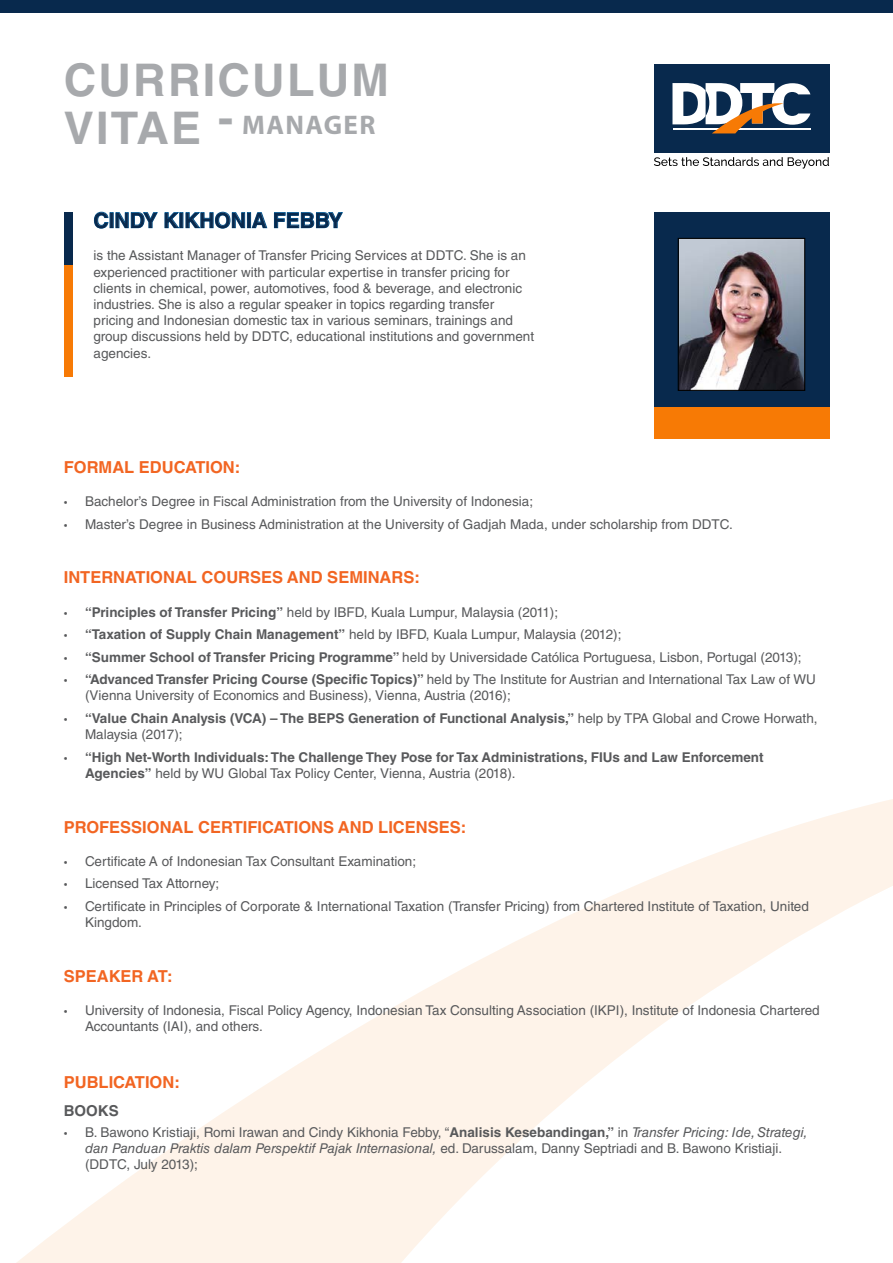
<style>
.page{position:relative;width:893px;height:1263px;background:#fff}
.page>*{position:absolute;margin:0;border:0;box-sizing:border-box;transform-origin:0 0}
.t1{font:700 45px "Helvetica LT Std";letter-spacing:.05em;color:#a7a9ac}
.t2{font:700 27px "Myriad Pro";letter-spacing:.05em;color:#a7a9ac}
.t3{font:700 21px "Helvetica LT Std";color:#08294d}
.t4{font:700 16.5px "Helvetica LT Std";color:#f26522}
.t5{font:700 15px "Helvetica LT Std";color:#58595b}
.t6{font:13.5px/16.2px "Helvetica LT Std";color:#58595b}
.t7{font:700 13.5px/16.2px "Helvetica LT Std";color:#58595b}
.s1{font-family:"Helvetica LT Std";font-size:45px}
.s2{font-family:"Myriad Pro"}
.s3{font-weight:700}
.s4{font-family:"Myriad Pro";font-weight:400}
.s5{font-weight:400}
.s6{font-style:italic}
</style>
<div class="page">
<svg style="left:16px;top:799px;width:877px;height:464px"></svg>
<div style="left:0;top:0;width:893px;height:13px;background:#08294d"></div>
<div style="left:654px;top:213px;width:175px;height:226px;background:#08294d"></div>
<div style="left:654px;top:407px;width:175px;height:32px;background:#f77a05"></div>
<div style="left:64px;top:213px;width:8px;height:52px;background:#08294d"></div>
<div style="left:654px;top:64px;width:175px;height:89px;background:#08294d"></div>
<svg style="left:672px;top:83px;width:138px;height:50px"></svg>
<svg style="left:654px;top:157px;width:175px;height:12px"></svg>
<div style="left:64px;top:265px;width:8px;height:112px;background:#f77a05"></div>
<img style="left:680px;top:240px;width:123px;height:149px">
<div style="left:678px;top:238px;width:127px;height:153px;border:1px solid #000"></div>
<svg style="left:94px;top:212px;width:14px;height:16px"></svg>
<svg style="left:116px;top:212px;width:42px;height:16px"></svg>
<svg style="left:165px;top:212px;width:14px;height:16px"></svg>
<svg style="left:186px;top:212px;width:59px;height:16px"></svg>
<div style="left:247px;top:212px;width:4px;height:16px;border:1px solid #005996"></div>
<svg style="left:252px;top:212px;width:15px;height:16px"></svg>
<svg style="left:274px;top:212px;width:69px;height:16px"></svg>
<h1 class="t1" style="left:64px;top:53px;width:327px">CURRICULUM</h1>
<h2 class="t2" style="left:64px;top:107px;width:313px"><span class="s1">VITAE -</span> MANAGER</h2>
<h3 class="t3" style="left:94px;top:207px;width:250px">CINDY KIKHONIA FEBBY</h3>
<p class="t6" style="left:94px;top:247px;width:442px">is the Assistant Manager of Transfer Pricing Services at DDTC. She is an experienced practitioner with particular expertise in transfer pricing for clients in chemical, power, automotives, food &amp; beverage, and electronic industries. She is also a regular speaker in topics regarding transfer pricing and Indonesian domestic tax in various seminars, trainings and group discussions held by DDTC, educational institutions and government agencies.</p>
<p class="t4" style="left:64px;top:457px;width:178px">FORMAL EDUCATION:</p>
<p class="t6" style="left:64px;top:493px;width:471px"><span class="s2">•</span> Bachelor’s Degree in Fiscal Administration from the University of Indonesia;</p>
<p class="t6" style="left:64px;top:516px;width:671px"><span class="s2">•</span> Master’s Degree in Business Administration at the University of Gadjah Mada, under scholarship from DDTC.</p>
<p class="t4" style="left:64px;top:567px;width:358px">INTERNATIONAL COURSES AND SEMINARS:</p>
<p class="t6" style="left:64px;top:604px;width:496px"><span class="s2">•</span> <span class="s3">“Principles of Transfer Pricing”</span> held by IBFD, Kuala Lumpur, Malaysia (2011);</p>
<p class="t6" style="left:64px;top:626px;width:559px"><span class="s2">•</span> <span class="s3">“Taxation of Supply Chain Management”</span> held by IBFD, Kuala Lumpur, Malaysia (2012);</p>
<p class="t6" style="left:64px;top:649px;width:739px"><span class="s2">•</span> <span class="s3">“Summer School of Transfer Pricing Programme”</span> held by Universidade Católica Portuguesa, Lisbon, Portugal (2013);</p>
<p class="t6" style="left:85px;top:671px;width:732px;text-indent:-21px"><span class="s2">•</span> <span class="s3">“Advanced Transfer Pricing Course (Specific Topics)”</span> held by The Institute for Austrian and International Tax Law of WU (Vienna University of Economics and Business), Vienna, Austria (2016);</p>
<p class="t7" style="left:85px;top:710px;width:734px;text-indent:-21px"><span class="s4">•</span> “Value Chain Analysis (VCA) – The BEPS Generation of Functional Analysis,” <span class="s5">help by TPA Global and Crowe Horwath,<br>Malaysia (2017);</span></p>
<p class="t7" style="left:85px;top:749px;width:680px;text-indent:-21px"><span class="s4">•</span> “High Net-Worth Individuals: The Challenge They Pose for Tax Administrations, FIUs and Law Enforcement<br>Agencies” <span class="s5">held by WU Global Tax Policy Center, Vienna, Austria (2018).</span></p>
<p class="t4" style="left:64px;top:817px;width:404px">PROFESSIONAL CERTIFICATIONS AND LICENSES:</p>
<p class="t6" style="left:64px;top:853px;width:354px"><span class="s2">•</span> Certificate A of Indonesian Tax Consultant Examination;</p>
<p class="t6" style="left:64px;top:875px;width:157px"><span class="s2">•</span> Licensed Tax Attorney;</p>
<p class="t6" style="left:85px;top:898px;width:725px;text-indent:-21px"><span class="s2">•</span> Certificate in Principles of Corporate &amp; International Taxation (Transfer Pricing) from Chartered Institute of Taxation, United<br>Kingdom.</p>
<p class="t4" style="left:64px;top:966px;width:110px">SPEAKER AT:</p>
<p class="t6" style="left:85px;top:1002px;width:736px;text-indent:-21px"><span class="s2">•</span> University of Indonesia, Fiscal Policy Agency, Indonesian Tax Consulting Association (IKPI), Institute of Indonesia Chartered<br>Accountants (IAI), and others.</p>
<p class="t4" style="left:64px;top:1072px;width:118px">PUBLICATION:</p>
<p class="t5" style="left:64px;top:1102px;width:57px">BOOKS</p>
<p class="t6" style="left:85px;top:1124px;width:724px;text-indent:-21px"><span class="s2">•</span> B. Bawono Kristiaji, Romi Irawan and Cindy Kikhonia Febby, “<span class="s3">Analisis Kesebandingan,”</span> in <span class="s6">Transfer Pricing: Ide, Strategi, dan Panduan Praktis dalam Perspektif Pajak Internasional,</span> ed. Darussalam, Danny Septriadi and B. Bawono Kristiaji. (DDTC, July 2013);</p>
</div>
